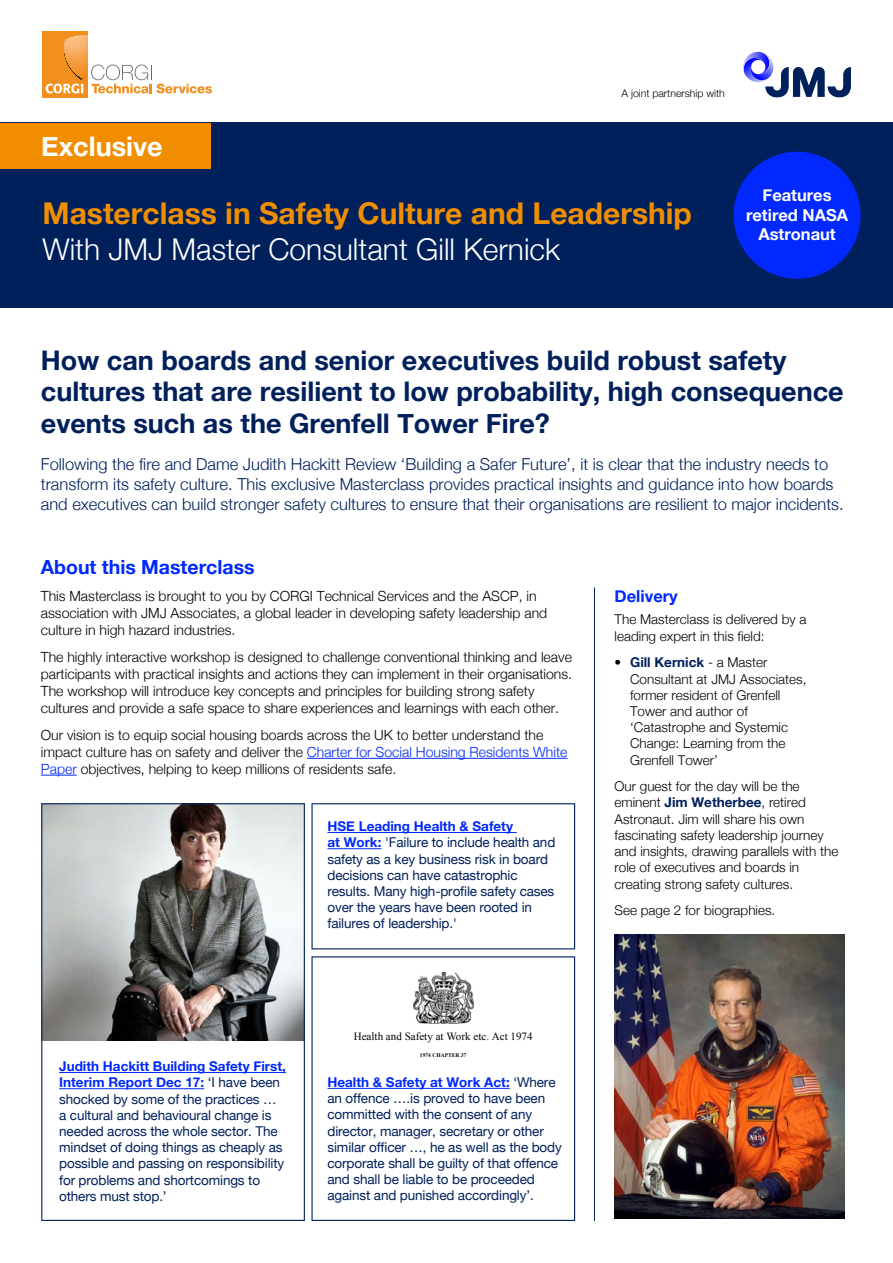
<style>
.page{position:relative;width:893px;height:1263px;background:#fff}
.page>*{position:absolute;margin:0;border:0;box-sizing:border-box;transform-origin:0 0}
.t1{font:700 30px "Helvetica Neue";color:#f08e00}
.t2{font:300 30px "Helvetica Neue";color:#fff}
.t3{font:700 27px/31.5px "Helvetica Neue";color:#00205b}
.t4{font:700 27px "Helvetica Neue";color:#fff}
.t5{font:700 19.5px "Helvetica Neue";color:#0028ff}
.t6{font:300 16.5px/19.8px "Helvetica Neue";color:#00205b}
.t7{font:700 16.5px/19.8px "Helvetica Neue";color:#fff;text-align:center}
.t8{font:700 16.5px "Helvetica Neue";color:#0028ff}
.t9{font:300 14.1px/16.8px "Helvetica Neue";color:#000}
.t10{font:13.5px/16.2px "Helvetica Neue";letter-spacing:-.01em;color:#00205b}
.t11{font:300 13.5px/16.2px "Helvetica Neue";color:#000}
.t12{font:11.1px "Times New Roman";color:#000}
.t13{font:300 10.5px "Helvetica Neue";color:#000}
.t14{font:700 5.55px "Times New Roman";color:#000}
.s1{color:#0028ff}
.s2{font-weight:700;color:#0028ff}
.s3{font-weight:700;color:#00205b}
</style>
<div class="page">
<div style="left:0;top:123px;width:893px;height:185px;background:#00205b"></div>
<div style="left:733px;top:152px;width:128px;height:127px;background:#0028ff;border-radius:50%"></div>
<div style="left:0;top:123px;width:210px;height:45px;background:#f08e00"></div>
<svg style="left:743px;top:52px;width:108px;height:45px"></svg>
<hr style="left:307px;top:758px;width:260px;height:1px;background:#0028ff">
<hr style="left:41px;top:775px;width:36px;height:1px;background:#0028ff">
<div style="left:42px;top:32px;width:45px;height:66px;background:#f28e1d"></div>
<svg style="left:46px;top:36px;width:166px;height:57px"></svg>
<svg style="left:311px;top:803px;width:264px;height:146px"></svg>
<hr style="left:327px;top:832px;width:190px;height:1px;background:#0028ff">
<hr style="left:327px;top:848px;width:54px;height:1px;background:#0028ff">
<svg style="left:311px;top:956px;width:264px;height:265px"></svg>
<hr style="left:327px;top:1088px;width:183px;height:1px;background:#0028ff">
<svg style="left:41px;top:803px;width:264px;height:418px"></svg>
<hr style="left:59px;top:1072px;width:227px;height:1px;background:#0028ff">
<hr style="left:59px;top:1088px;width:145px;height:1px;background:#0028ff">
<hr style="left:594px;top:587px;width:1px;height:634px;background:#00205b">
<img style="left:615px;top:935px;width:230px;height:284px">
<h2 class="t4" style="left:41px;top:126px;width:123px">Exclusive</h2>
<p class="t13" style="left:622px;top:85px;width:105px">A joint partnership with</p>
<h1 class="t1" style="left:43px;top:190px;width:651px">Masterclass in Safety Culture and Leadership</h1>
<h1 class="t2" style="left:43px;top:225px;width:519px">With JMJ Master Consultant Gill Kernick</h1>
<p class="t7" style="left:746px;top:185px;width:104px">Features retired NASA<br>Astronaut</p>
<h2 class="t3" style="left:41px;top:345px;width:804px">How can boards and senior executives build robust safety cultures that are resilient to low probability, high consequence events such as the Grenfell Tower Fire?</h2>
<p class="t6" style="left:41px;top:453px;width:804px">Following the fire and Dame Judith Hackitt Review ‘Building a Safer Future’, it is clear that the industry needs to transform its safety culture. This exclusive Masterclass provides practical insights and guidance into how boards and executives can build stronger safety cultures to ensure that their organisations are resilient to major incidents.</p>
<h3 class="t5" style="left:41px;top:552px;width:215px">About this Masterclass</h3>
<p class="t9" style="left:41px;top:587px;width:508px">This Masterclass is brought to you by CORGI Technical Services and the ASCP, in association with JMJ Associates, a global leader in developing safety leadership and culture in high hazard industries.</p>
<p class="t9" style="left:41px;top:648px;width:533px">The highly interactive workshop is designed to challenge conventional thinking and leave participants with practical insights and actions they can implement in their organisations.<br>The workshop will introduce key concepts and principles for building strong safety cultures and provide a safe space to share experiences and learnings with each other.</p>
<p class="t9" style="left:41px;top:726px;width:528px">Our vision is to equip social housing boards across the UK to better understand the impact culture has on safety and deliver the <span class="s1">Charter for Social Housing Residents White<br>Paper</span> objectives, helping to keep millions of residents safe.</p>
<p class="t10" style="left:327px;top:819px;width:229px"><span class="s2">HSE Leading Health &amp; Safety<br>at Work:</span> 'Failure to include health and safety as a key business risk in board decisions can have catastrophic results. Many high-profile safety cases over the years have been rooted in failures of leadership.'</p>
<p class="t10" style="left:59px;top:1059px;width:228px"><span class="s2">Judith Hackitt Building Safety First, Interim Report Dec 17:</span> ‘I have been shocked by some of the practices … a cultural and behavioural change is needed across the whole sector. The mindset of doing things as cheaply as possible and passing on responsibility for problems and shortcomings to others must stop.’</p>
<p class="t12" style="left:354px;top:1029px;width:180px">Health and Safety at Work etc. Act 1974</p>
<p class="t14" style="left:420px;top:1051px;width:48px">1974 CHAPTER 37</p>
<p class="t10" style="left:327px;top:1075px;width:236px"><span class="s2">Health &amp; Safety at Work Act:</span> ‘Where an offence ….is proved to have been committed with the consent of any director, manager, secretary or other similar officer …, he as well as the body corporate shall be guilty of that offence and shall be liable to be proceeded against and punished accordingly’.</p>
<p class="t8" style="left:615px;top:583px;width:65px">Delivery</p>
<p class="t11" style="left:615px;top:610px;width:193px">The Masterclass is delivered by a leading expert in this field:</p>
<p class="t11" style="left:630px;top:653px;width:178px;text-indent:-16px">• <span class="s3">Gill Kernick</span> - a Master<br>Consultant at JMJ Associates, former resident of Grenfell<br>Tower and author of ‘Catastrophe and Systemic<br>Change: Learning from the<br>Grenfell Tower’</p>
<p class="t11" style="left:615px;top:777px;width:225px">Our guest for the day will be the eminent <span class="s3">Jim Wetherbee</span>, retired Astronaut. Jim will share his own fascinating safety leadership journey and insights, drawing parallels with the role of executives and boards in creating strong safety cultures.</p>
<p class="t11" style="left:615px;top:901px;width:162px">See page 2 for biographies.</p>
</div>
